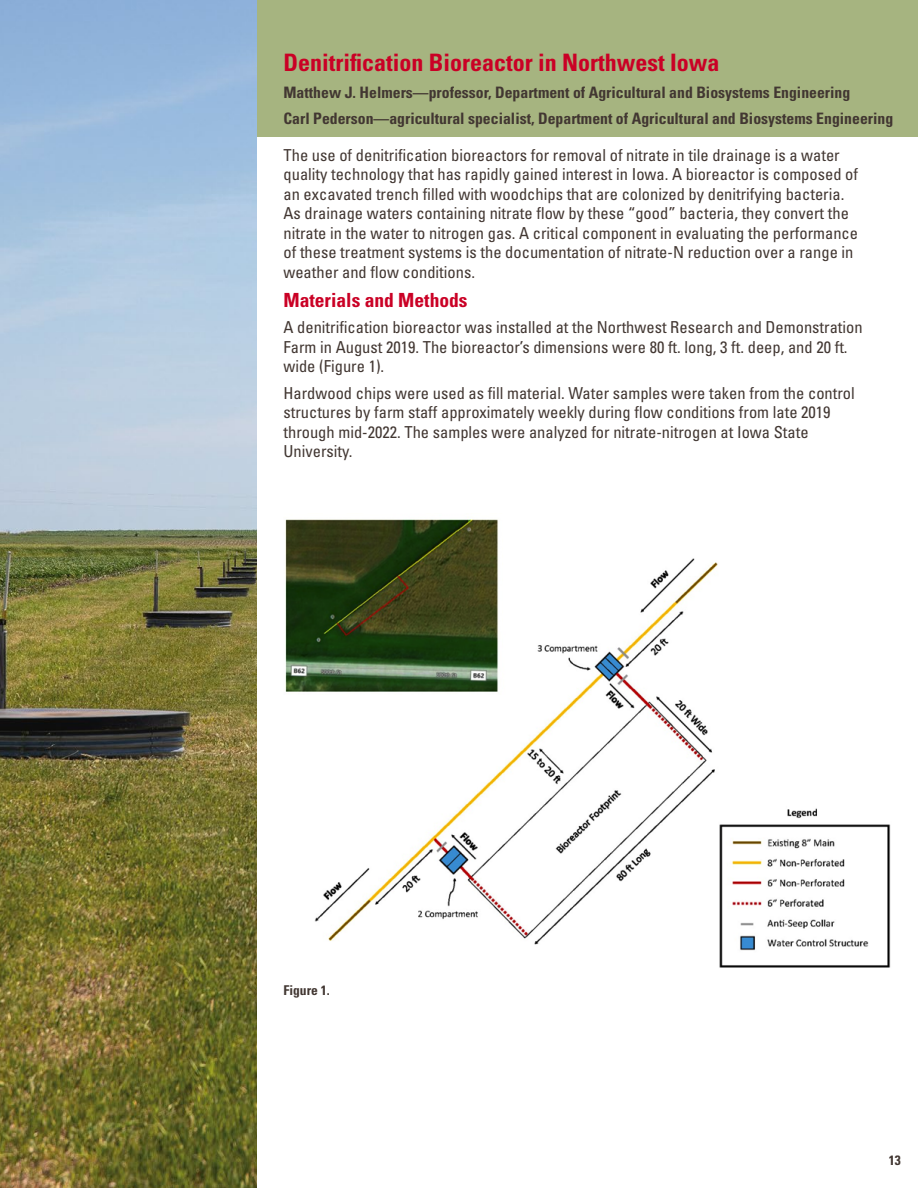
<style>
.page{position:relative;width:918px;height:1188px;background:#fff}
.page>*{position:absolute;margin:0;border:0;box-sizing:border-box;transform-origin:0 0}
.H3_report_titles_16p{font:700 condensed 24px "Univers LT Std";color:#ca0025}
.H2_header_1{font:700 condensed 19.5px "Univers LT Std";color:#ca0025}
.copy_11pt{font:condensed 16.5px/19.5px "Univers LT Std";color:#423732}
.copy_bold_10_5_pt{font:700 condensed 15.75px "Univers LT Std";color:#423732}
.Figures_Captions_9pt{font:700 condensed 13.5px "Univers LT Std";color:#423732}
</style>
<div class="page">
<div style="left:162px;top:0;width:756px;height:136px;background:#a6b480"></div>
<img style="left:0;top:0;width:256px;height:1188px">
<img style="left:285px;top:519px;width:606px;height:449px">
<p class="H3_report_titles_16p" style="left:284px;top:48px;width:438px">Denitrification Bioreactor in Northwest Iowa</p>
<p class="copy_bold_10_5_pt" style="left:284px;top:82px;width:568px">Matthew J. Helmers—professor, Department of Agricultural and Biosystems Engineering</p>
<p class="copy_bold_10_5_pt" style="left:284px;top:109px;width:611px">Carl Pederson—agricultural specialist, Department of Agricultural and Biosystems Engineering</p>
<p class="copy_11pt" style="left:284px;top:145px;width:576px">The use of denitrification bioreactors for removal of nitrate in tile drainage is a water quality technology that has rapidly gained interest in Iowa. A bioreactor is composed of an excavated trench filled with woodchips that are colonized by denitrifying bacteria.<br>As drainage waters containing nitrate flow by these “good” bacteria, they convert the nitrate in the water to nitrogen gas. A critical component in evaluating the performance of these treatment systems is the documentation of nitrate-N reduction over a range in weather and flow conditions.</p>
<p class="H2_header_1" style="left:284px;top:288px;width:186px">Materials and Methods</p>
<p class="copy_11pt" style="left:284px;top:318px;width:581px">A denitrification bioreactor was installed at the Northwest Research and Demonstration<br>Farm in August 2019. The bioreactor’s dimensions were 80 ft. long, 3 ft. deep, and 20 ft. wide (Figure 1).</p>
<p class="copy_11pt" style="left:284px;top:383px;width:573px">Hardwood chips were used as fill material. Water samples were taken from the control structures by farm staff approximately weekly during flow conditions from late 2019 through mid-2022. The samples were analyzed for nitrate-nitrogen at Iowa State University.</p>
<p class="Figures_Captions_9pt" style="left:284px;top:982px;width:48px">Figure 1.</p>
<p class="Figures_Captions_9pt" style="left:889px;top:1152px;width:13px">13</p>
</div>
